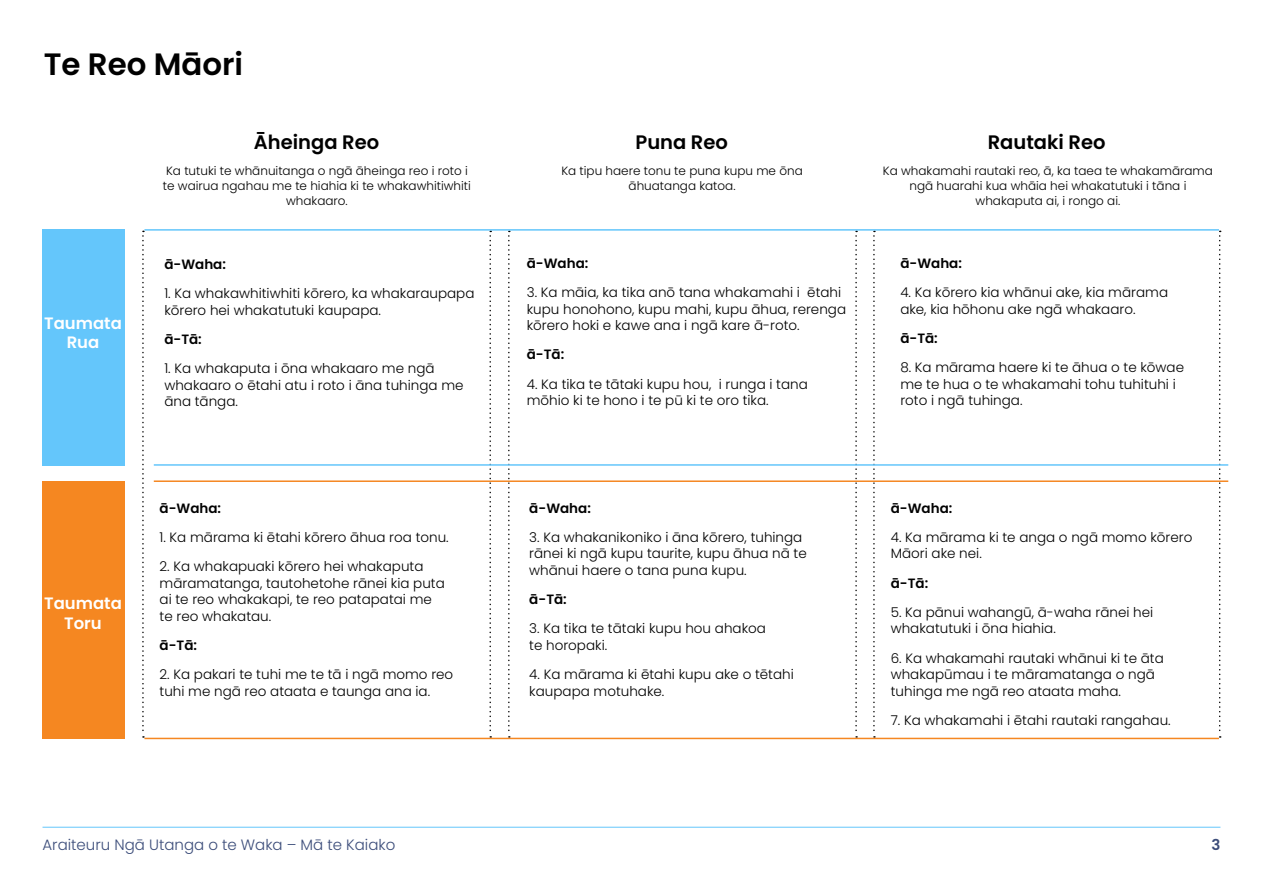
<style>
.page{position:relative;width:1263px;height:893px;background:#fff}
.page>*{position:absolute;margin:0;border:0;box-sizing:border-box;transform-origin:0 0}
.t1{font:600 30.9px "Poppins";color:#000}
.t2{font:600 19.5px "Poppins";color:#000}
.t3{font:600 16.5px/19.8px "Poppins";color:#fff;text-align:center}
.t4{font:300 15px "Poppins";color:#3c4d7a}
.t5{font:600 15px "Poppins";color:#3c4d7a}
.t6{font:300 13.5px/16.5px "Poppins";color:#000}
.t7{font:600 13.5px "Poppins";color:#000}
.t8{font:300 12px/15px "Poppins";color:#000;text-align:center}
</style>
<div class="page">
<hr style="left:43px;top:827px;width:1177px;height:1px;background:#64c6fb">
<div style="left:43px;top:229px;width:82px;height:237px;background:#64c6fb"></div>
<div style="left:43px;top:481px;width:82px;height:258px;background:#f58721"></div>
<svg style="left:142px;top:231px;width:2px;height:507px"></svg>
<svg style="left:489px;top:231px;width:2px;height:507px"></svg>
<svg style="left:508px;top:231px;width:2px;height:507px"></svg>
<svg style="left:855px;top:231px;width:2px;height:507px"></svg>
<svg style="left:873px;top:231px;width:2px;height:507px"></svg>
<svg style="left:1219px;top:231px;width:2px;height:507px"></svg>
<hr style="left:154px;top:480px;width:1074px;height:2px;background:#f58721">
<hr style="left:144px;top:738px;width:1075px;height:1px;background:#f58721">
<hr style="left:144px;top:229px;width:1075px;height:2px;background:#64c6fb">
<hr style="left:154px;top:464px;width:1074px;height:2px;background:#64c6fb">
<h1 class="t1" style="left:44px;top:46px;width:201px">Te Reo Māori</h1>
<h2 class="t2" style="left:254px;top:131px;width:127px">Āheinga Reo</h2>
<h2 class="t2" style="left:635px;top:131px;width:94px">Puna Reo</h2>
<h2 class="t2" style="left:988px;top:131px;width:119px">Rautaki Reo</h2>
<p class="t3" style="left:44px;top:313px;width:79px">Taumata<br>Rua</p>
<p class="t3" style="left:44px;top:593px;width:79px">Taumata<br>Toru</p>
<p class="t8" style="left:163px;top:163px;width:310px">Ka tutuki te whānuitanga o ngā āheinga reo i roto i te wairua ngahau me te hiahia ki te whakawhitiwhiti whakaaro.</p>
<p class="t8" style="left:561px;top:163px;width:243px">Ka tipu haere tonu te puna kupu me ōna āhuatanga katoa.</p>
<p class="t8" style="left:883px;top:163px;width:331px">Ka whakamahi rautaki reo, ā, ka taea te whakamārama ngā huarahi kua whāia hei whakatutuki i tāna i whakaputa ai, i rongo ai.</p>
<p class="t7" style="left:164px;top:256px;width:63px">ā-Waha:</p>
<p class="t6" style="left:164px;top:285px;width:312px">1. Ka whakawhitiwhiti kōrero, ka whakaraupapa kōrero hei whakatutuki kaupapa.</p>
<p class="t7" style="left:164px;top:331px;width:39px">ā-Tā:</p>
<p class="t6" style="left:164px;top:360px;width:301px">1. Ka whakaputa i ōna whakaaro me ngā whakaaro o ētahi atu i roto i āna tuhinga me āna tānga.</p>
<p class="t7" style="left:160px;top:500px;width:63px">ā-Waha:</p>
<p class="t6" style="left:160px;top:529px;width:291px">1. Ka mārama ki ētahi kōrero āhua roa tonu.</p>
<p class="t6" style="left:160px;top:558px;width:287px">2. Ka whakapuaki kōrero hei whakaputa māramatanga, tautohetohe rānei kia puta ai te reo whakakapi, te reo patapatai me te reo whakatau.</p>
<p class="t7" style="left:160px;top:637px;width:39px">ā-Tā:</p>
<p class="t6" style="left:160px;top:666px;width:295px">2. Ka pakari te tuhi me te tā i ngā momo reo tuhi me ngā reo ataata e taunga ana ia.</p>
<p class="t7" style="left:527px;top:255px;width:63px">ā-Waha:</p>
<p class="t6" style="left:527px;top:284px;width:321px">3. Ka māia, ka tika anō tana whakamahi i ētahi kupu honohono, kupu mahi, kupu āhua, rerenga kōrero hoki e kawe ana i ngā kare ā-roto.</p>
<p class="t7" style="left:527px;top:347px;width:39px">ā-Tā:</p>
<p class="t6" style="left:527px;top:376px;width:283px">4. Ka tika te tātaki kupu hou, i runga i tana mōhio ki te hono i te pū ki te oro tika.</p>
<p class="t7" style="left:529px;top:500px;width:63px">ā-Waha:</p>
<p class="t6" style="left:529px;top:529px;width:279px">3. Ka whakanikoniko i āna kōrero, tuhinga rānei ki ngā kupu taurite, kupu āhua nā te whānui haere o tana puna kupu.</p>
<p class="t7" style="left:529px;top:592px;width:39px">ā-Tā:</p>
<p class="t6" style="left:529px;top:620px;width:238px">3. Ka tika te tātaki kupu hou ahakoa te horopaki.</p>
<p class="t6" style="left:529px;top:666px;width:266px">4. Ka mārama ki ētahi kupu ake o tētahi kaupapa motuhake.</p>
<p class="t7" style="left:900px;top:255px;width:63px">ā-Waha:</p>
<p class="t6" style="left:900px;top:284px;width:269px">4. Ka kōrero kia whānui ake, kia mārama ake, kia hōhonu ake ngā whakaaro.</p>
<p class="t7" style="left:900px;top:330px;width:39px">ā-Tā:</p>
<p class="t6" style="left:900px;top:359px;width:285px">8. Ka mārama haere ki te āhua o te kōwae me te hua o te whakamahi tohu tuhituhi i roto i ngā tuhinga.</p>
<p class="t7" style="left:891px;top:500px;width:63px">ā-Waha:</p>
<p class="t6" style="left:891px;top:529px;width:303px">4. Ka mārama ki te anga o ngā momo kōrero<br>Māori ake nei.</p>
<p class="t7" style="left:891px;top:575px;width:39px">ā-Tā:</p>
<p class="t6" style="left:891px;top:604px;width:264px">5. Ka pānui wahangū, ā-waha rānei hei whakatutuki i ōna hiahia.</p>
<p class="t6" style="left:891px;top:650px;width:275px">6. Ka whakamahi rautaki whānui ki te āta whakapūmau i te māramatanga o ngā tuhinga me ngā reo ataata maha.</p>
<p class="t6" style="left:891px;top:712px;width:281px">7. Ka whakamahi i ētahi rautaki rangahau.</p>
<p class="t4" style="left:43px;top:836px;width:354px">Araiteuru Ngā Utanga o te Waka – Mā te Kaiako</p>
<p class="t5" style="left:1211px;top:836px;width:10px">3</p>
</div>
